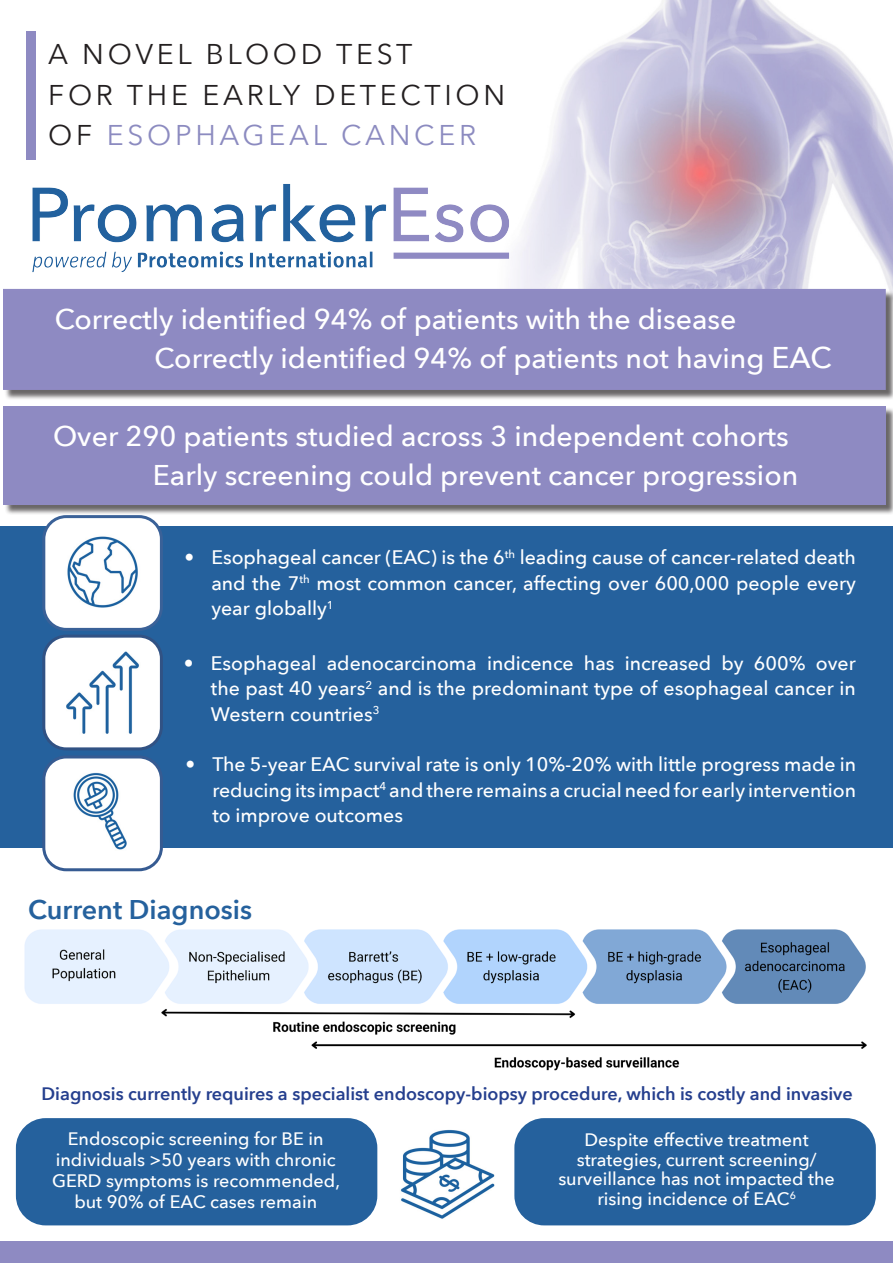
<style>
.page{position:relative;width:893px;height:1263px;background:#fff}
.page>*{position:absolute;margin:0;border:0;box-sizing:border-box;transform-origin:0 0}
.t1{font:500 28.5px "Avenir Next";color:#fff}
.t2{font:28.5px/40.5px "Avenir Next";letter-spacing:.13em;color:#231f20}
.t3{font:600 27px "Avenir Next";color:#25619d}
.t4{font:500 19.5px/25.5px "Avenir Next";color:#fff;text-align:justify}
.t5{font:500 18px/21px "Avenir Next";color:#fff;text-align:center}
.t6{font:600 18px "Avenir Next";color:#253f8e}
.s1{color:#8c8bc0}
.s2{font-size:30px}
</style>
<div class="page">
<div style="left:4px;top:407px;width:889px;height:108px;background:#231f20;opacity:.68"></div>
<div style="left:3px;top:406px;width:883px;height:98px;background:#8e8ac2"></div>
<img style="left:534px;top:0;width:359px;height:290px">
<div style="left:0;top:527px;width:893px;height:321px;background:#25619d"></div>
<div style="left:44px;top:517px;width:117px;height:112px;background:#fff;border-radius:22px"></div>
<div style="left:42px;top:515px;width:121px;height:116px;border:3px solid #3a6198;border-radius:22px"></div>
<svg style="left:26px;top:31px;width:9px;height:119px"></svg>
<div style="left:44px;top:636px;width:117px;height:113px;background:#fff;border-radius:22px"></div>
<div style="left:42px;top:635px;width:121px;height:115px;border:3px solid #315284;border-radius:22px"></div>
<div style="left:44px;top:757px;width:117px;height:113px;background:#fff;border-radius:22px"></div>
<div style="left:42px;top:755px;width:121px;height:116px;border:3px solid #365b92;border-radius:22px"></div>
<img style="left:24px;top:929px;width:843px;height:142px">
<img style="left:73px;top:772px;width:54px;height:78px">
<img style="left:67px;top:651px;width:72px;height:83px">
<img style="left:67px;top:536px;width:71px;height:72px">
<img style="left:3px;top:150px;width:531px;height:139px">
<div style="left:4px;top:290px;width:889px;height:110px;background:#231f20;opacity:.68"></div>
<div style="left:4px;top:290px;width:880px;height:98px;background:#8e8ac2"></div>
<div style="left:3px;top:289px;width:883px;height:101px;border:3px solid #8f8ac3"></div>
<div style="left:16px;top:1118px;width:361px;height:107px;background:#25619d;border-radius:30px"></div>
<div style="left:514px;top:1118px;width:362px;height:107px;background:#25619d;border-radius:30px"></div>
<img style="left:400px;top:1129px;width:95px;height:90px">
<div style="left:0;top:1241px;width:893px;height:22px;background:#8e8ac2"></div>
<p class="t2" style="left:48px;top:33px;width:366px">A NOVEL BLOOD TEST</p>
<p class="t2" style="left:48px;top:74px;width:458px">FOR THE EARLY DETECTION<br>OF <span class="s1">ESOPHAGEAL CANCER</span></p>
<p class="t1" style="left:55px;top:295px;width:683px">Correctly identified 94% of patients with the disease</p>
<p class="t1" style="left:154px;top:334px;width:679px">Correctly identified 94% of patients not having <span class="s2">EAC</span></p>
<p class="t1" style="left:53px;top:412px;width:737px">Over 290 patients studied across 3 independent cohorts</p>
<p class="t1" style="left:153px;top:450px;width:647px">Early screening could prevent cancer progression</p>
<p class="t4" style="left:211px;top:544px;width:646px;text-indent:-27px">• Esophageal cancer (EAC) is the 6<sup>th</sup> leading cause of cancer-related death and the 7<sup>th</sup> most common cancer, affecting over 600,000 people every year globally<sup>1</sup></p>
<p class="t4" style="left:211px;top:649px;width:646px;text-indent:-27px">• Esophageal adenocarcinoma indicence has increased by 600% over the past 40 years<sup>2</sup> and is the predominant type of esophageal cancer in Western countries<sup>3</sup></p>
<p class="t4" style="left:212px;top:751px;width:645px;text-indent:-27px">• The 5-year EAC survival rate is only 10%-20% with little progress made in reducing its impact<sup>4</sup> and there remains a crucial need for early intervention to improve outcomes</p>
<p class="t3" style="left:28px;top:887px;width:225px">Current Diagnosis</p>
<p class="t6" style="left:42px;top:1079px;width:813px">Diagnosis currently requires a specialist endoscopy-biopsy procedure, which is costly and invasive</p>
<p class="t5" style="left:52px;top:1127px;width:289px">Endoscopic screening for BE in individuals &gt;50 years with chronic<br>GERD symptoms is recommended, but 90% of EAC cases remain</p>
<p class="t5" style="left:558px;top:1130px;width:278px;line-height:19.5px">Despite effective treatment strategies, current screening/ surveillance has not impacted the rising incidence of EAC<sup>6</sup></p>
</div>
